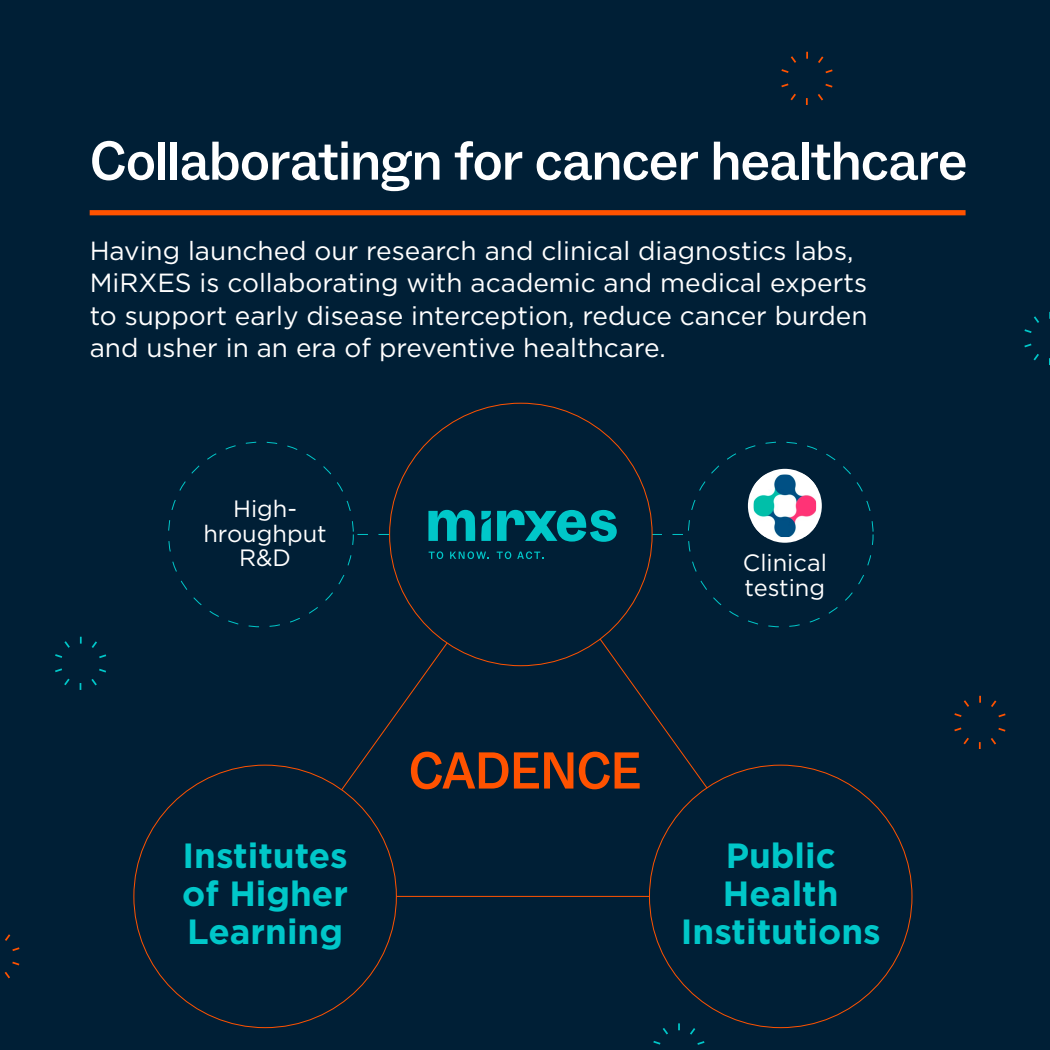
<style>
.page{position:relative;width:1050px;height:1050px;background:#001f36}
.page>*{position:absolute;margin:0;border:0;box-sizing:border-box;transform-origin:0 0}
.t1{font:500 55.12px "ABC Social";letter-spacing:-.015em;color:#fff}
.t2{font:500 52.5px "ABC Social";letter-spacing:-.015em;color:#ff5200}
.t3{font:700 35px/38.3px "Gotham";color:#00c7c9;text-align:justify}
.t4{font:26.25px/32.4px "Gotham";color:#fff}
.t5{font:23.62px/24.5px "Gotham";color:#fff;text-align:center}
</style>
<div class="page">
<div style="left:90px;top:210px;width:876px;height:5px;background:#ff5200"></div>
<svg style="left:4px;top:961px;width:16px;height:18px"></svg>
<svg style="left:5px;top:934px;width:15px;height:17px"></svg>
<svg style="left:80px;top:637px;width:2px;height:7px"></svg>
<svg style="left:55px;top:641px;width:15px;height:17px"></svg>
<svg style="left:55px;top:668px;width:15px;height:18px"></svg>
<svg style="left:91px;top:668px;width:15px;height:18px"></svg>
<svg style="left:91px;top:641px;width:16px;height:17px"></svg>
<svg style="left:806px;top:52px;width:2px;height:7px"></svg>
<svg style="left:781px;top:56px;width:16px;height:17px"></svg>
<svg style="left:781px;top:83px;width:15px;height:18px"></svg>
<svg style="left:806px;top:98px;width:2px;height:7px"></svg>
<svg style="left:817px;top:83px;width:16px;height:18px"></svg>
<svg style="left:818px;top:56px;width:15px;height:18px"></svg>
<svg style="left:979px;top:696px;width:2px;height:7px"></svg>
<svg style="left:954px;top:700px;width:16px;height:17px"></svg>
<svg style="left:954px;top:727px;width:15px;height:18px"></svg>
<svg style="left:979px;top:742px;width:2px;height:7px"></svg>
<svg style="left:990px;top:727px;width:16px;height:18px"></svg>
<svg style="left:991px;top:700px;width:15px;height:18px"></svg>
<svg style="left:1024px;top:316px;width:15px;height:17px"></svg>
<svg style="left:1024px;top:343px;width:15px;height:18px"></svg>
<svg style="left:678px;top:1023px;width:2px;height:7px"></svg>
<svg style="left:653px;top:1028px;width:15px;height:17px"></svg>
<svg style="left:690px;top:1028px;width:15px;height:17px"></svg>
<svg style="left:263px;top:534px;width:524px;height:363px"></svg>
<div style="left:134px;top:765px;width:262px;height:263px;background:#001f36;border-radius:50%"></div>
<div style="left:649px;top:765px;width:263px;height:263px;background:#001f36;border-radius:50%"></div>
<div style="left:390px;top:403px;width:262px;height:263px;background:#001f36;border-radius:50%"></div>
<div style="left:748px;top:469px;width:74px;height:74px;background:#fff;border-radius:50%"></div>
<img style="left:754px;top:475px;width:62px;height:62px">
<svg style="left:429px;top:551px;width:14px;height:8px"></svg>
<svg style="left:450px;top:551px;width:39px;height:8px"></svg>
<svg style="left:497px;top:551px;width:14px;height:8px"></svg>
<svg style="left:517px;top:551px;width:26px;height:8px"></svg>
<svg style="left:357px;top:510px;width:336px;height:32px"></svg>
<h1 class="t1" style="left:90px;top:127px;width:879px">Collaboratingn for cancer healthcare</h1>
<p class="t4" style="left:90px;top:234px;width:779px">Having launched our research and clinical diagnostics labs, MiRXES is collaborating with academic and medical experts to support early disease interception, reduce cancer burden and usher in an era of preventive healthcare.</p>
<p class="t5" style="left:203px;top:496px;width:125px">High&shy;hroughput<br>R&amp;D</p>
<h2 class="t2" style="left:409px;top:739px;width:234px">CADENCE</h2>
<p class="t5" style="left:743px;top:550px;width:86px;text-align:left">Clinical testing</p>
<h3 class="t3" style="left:182px;top:836px;width:167px">Institutes of Higher Learning</h3>
<h3 class="t3" style="left:681px;top:836px;width:201px;text-align:center">Public<br>Health<br>Institutions</h3>
</div>
